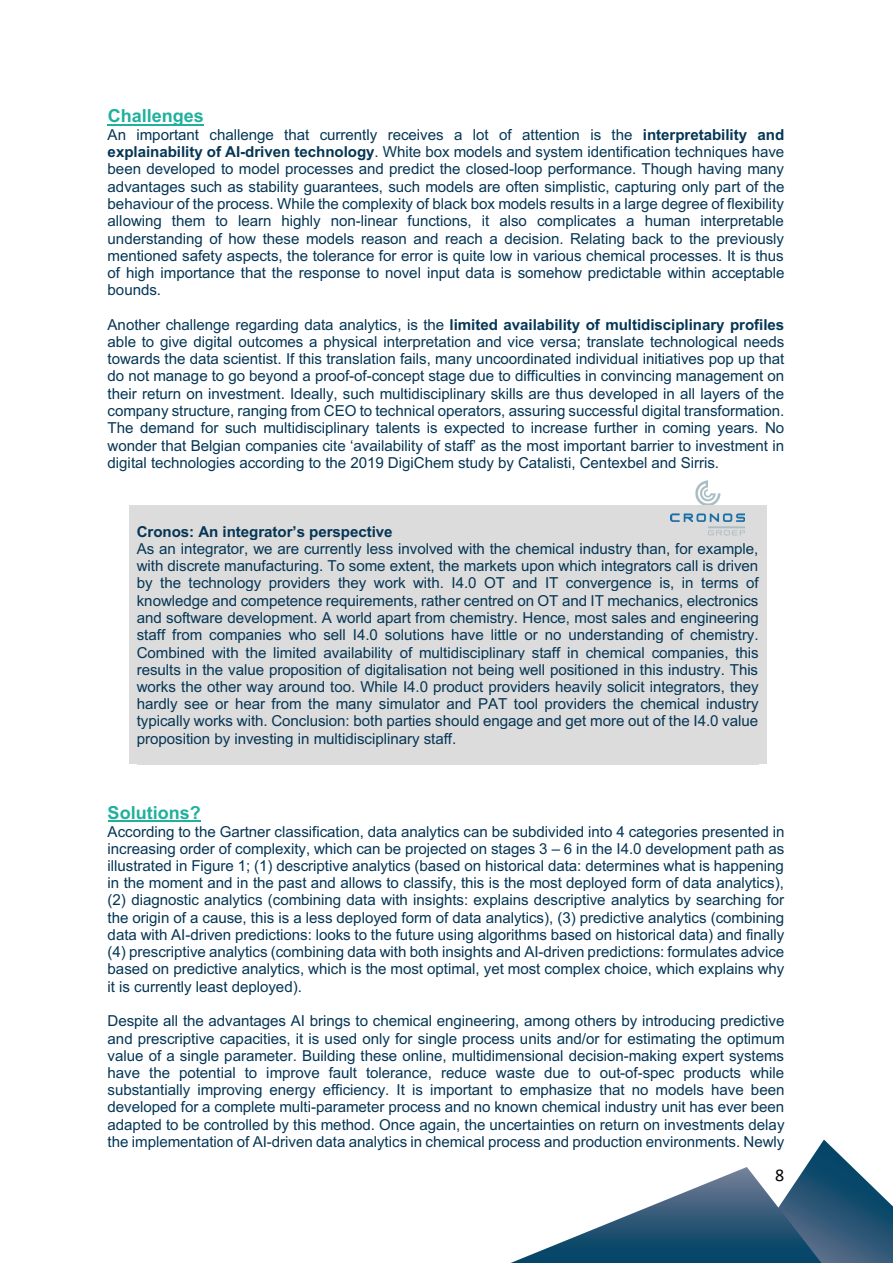
<style>
.page{position:relative;width:893px;height:1263px;background:#fff}
.page>*{position:absolute;margin:0;border:0;box-sizing:border-box;transform-origin:0 0}
.t1{font:700 18px "Arial";color:#20b09c}
.t2{font:18px "Calibri";color:#040503}
.t3{font:15.15px/17.2px "Arial";letter-spacing:-.005em;color:#053655;text-align:justify}
.t4{font:700 15.15px "Arial";letter-spacing:-.005em;color:#053655}
.s1{font-weight:700}
</style>
<div class="page">
<svg style="left:511px;top:1139px;width:382px;height:124px"></svg>
<hr style="left:108px;top:124px;width:96px;height:1px;background:#20b09c">
<div style="left:129px;top:506px;width:637px;height:258px;background:#dcdcdc"></div>
<hr style="left:108px;top:820px;width:93px;height:2px;background:#20b09c">
<img style="left:670px;top:480px;width:75px;height:55px">
<p class="t1" style="left:108px;top:103px;width:98px">Challenges</p>
<p class="t3" style="left:108px;top:126px;width:678px">An important challenge that currently receives a lot of attention is the <span class="s1">interpretability and explainability of AI-driven technology</span>. White box models and system identification techniques have been developed to model processes and predict the closed-loop performance. Though having many advantages such as stability guarantees, such models are often simplistic, capturing only part of the behaviour of the process. While the complexity of black box models results in a large degree of flexibility allowing them to learn highly non-linear functions, it also complicates a human interpretable understanding of how these models reason and reach a decision. Relating back to the previously mentioned safety aspects, the tolerance for error is quite low in various chemical processes. It is thus of high importance that the response to novel input data is somehow predictable within acceptable bounds.</p>
<p class="t3" style="left:108px;top:316px;width:678px">Another challenge regarding data analytics, is the <span class="s1">limited availability of multidisciplinary profiles </span>able to give digital outcomes a physical interpretation and vice versa; translate technological needs towards the data scientist. If this translation fails, many uncoordinated individual initiatives pop up that do not manage to go beyond a proof-of-concept stage due to difficulties in convincing management on their return on investment. Ideally, such multidisciplinary skills are thus developed in all layers of the company structure, ranging from CEO to technical operators, assuring successful digital transformation.<br>The demand for such multidisciplinary talents is expected to increase further in coming years. No wonder that Belgian companies cite ‘availability of staff’ as the most important barrier to investment in digital technologies according to the 2019 DigiChem study by Catalisti, Centexbel and Sirris.</p>
<p class="t4" style="left:137px;top:521px;width:257px">Cronos: An integrator’s perspective</p>
<p class="t3" style="left:137px;top:540px;width:624px">As an integrator, we are currently less involved with the chemical industry than, for example, with discrete manufacturing. To some extent, the markets upon which integrators call is driven by the technology providers they work with. I4.0 OT and IT convergence is, in terms of knowledge and competence requirements, rather centred on OT and IT mechanics, electronics and software development. A world apart from chemistry. Hence, most sales and engineering staff from companies who sell I4.0 solutions have little or no understanding of chemistry.<br>Combined with the limited availability of multidisciplinary staff in chemical companies, this results in the value proposition of digitalisation not being well positioned in this industry. This works the other way around too. While I4.0 product providers heavily solicit integrators, they hardly see or hear from the many simulator and PAT tool providers the chemical industry typically works with. Conclusion: both parties should engage and get more out of the I4.0 value proposition by investing in multidisciplinary staff.</p>
<p class="t1" style="left:108px;top:799px;width:95px">Solutions?</p>
<p class="t3" style="left:108px;top:822px;width:678px">According to the Gartner classification, data analytics can be subdivided into 4 categories presented in increasing order of complexity, which can be projected on stages 3 – 6 in the I4.0 development path as illustrated in Figure 1; (1) descriptive analytics (based on historical data: determines what is happening in the moment and in the past and allows to classify, this is the most deployed form of data analytics), (2) diagnostic analytics (combining data with insights: explains descriptive analytics by searching for the origin of a cause, this is a less deployed form of data analytics), (3) predictive analytics (combining data with AI-driven predictions: looks to the future using algorithms based on historical data) and finally (4) prescriptive analytics (combining data with both insights and AI-driven predictions: formulates advice based on predictive analytics, which is the most optimal, yet most complex choice, which explains why it is currently least deployed).</p>
<p class="t3" style="left:108px;top:1012px;width:678px">Despite all the advantages AI brings to chemical engineering, among others by introducing predictive and prescriptive capacities, it is used only for single process units and/or for estimating the optimum value of a single parameter. Building these online, multidimensional decision-making expert systems have the potential to improve fault tolerance, reduce waste due to out-of-spec products while substantially improving energy efficiency. It is important to emphasize that no models have been developed for a complete multi-parameter process and no known chemical industry unit has ever been adapted to be controlled by this method. Once again, the uncertainties on return on investments delay the implementation of AI-driven data analytics in chemical process and production environments. Newly</p>
<p class="t2" style="left:775px;top:1162px;width:11px">8</p>
</div>
